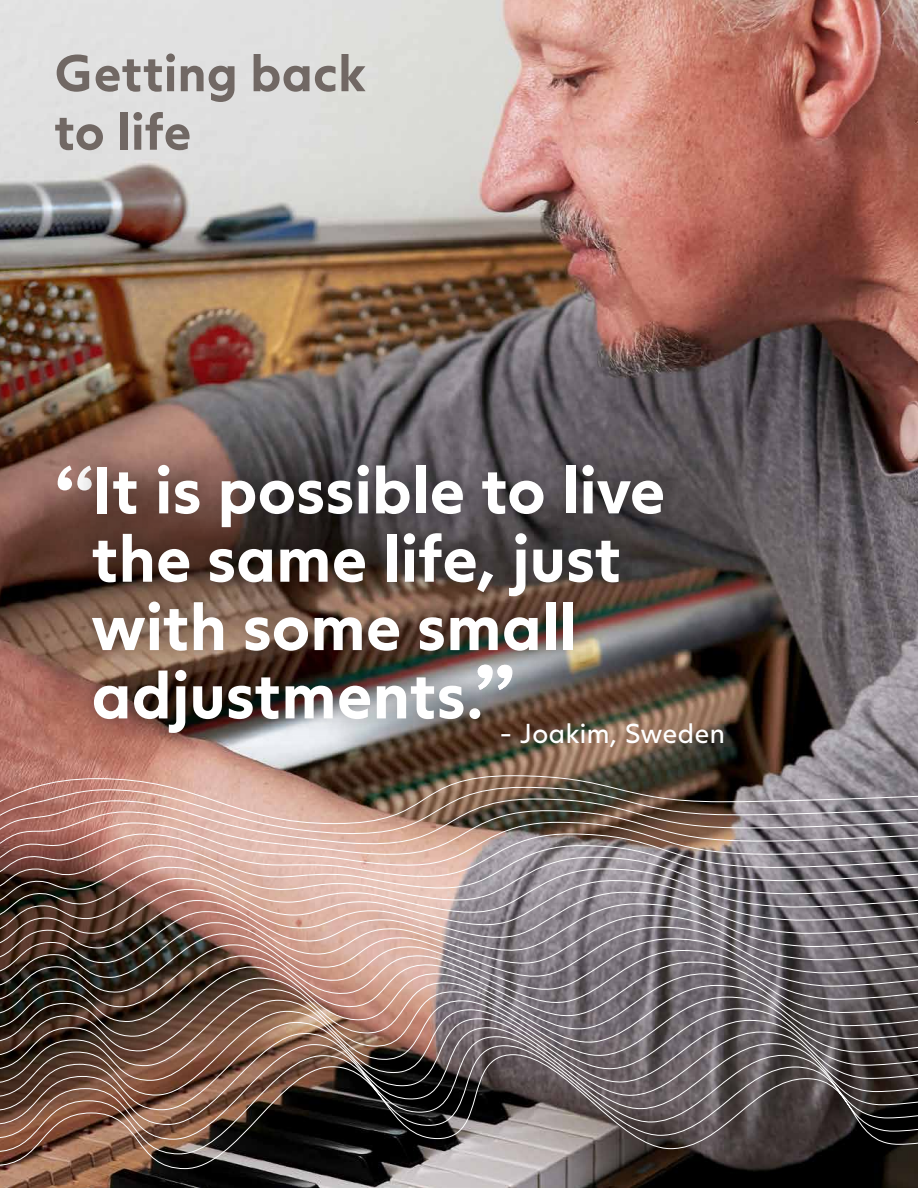
<style>
.page{position:relative;width:918px;height:1188px;background:#fff}
.page>*{position:absolute;margin:0;border:0;box-sizing:border-box;transform-origin:0 0}
.t1{font:700 65.55px/68.4px "Juli Sans";letter-spacing:-.01em;color:#fff}
.t2{font:700 51px/58.5px "Juli Sans";letter-spacing:-.005em;color:#716864}
.t3{font:27px "Juli Sans";letter-spacing:-.005em;color:#fff}
</style>
<div class="page">
<img style="left:0;top:0;width:918px;height:1188px">
<img style="left:0;top:772px;width:918px;height:397px">
<svg style="left:58px;top:466px;width:9px;height:25px"></svg>
<div style="left:67px;top:439px;width:622px;height:320px;background:#000;opacity:.5"></div>
<svg style="left:478px;top:665px;width:34px;height:25px"></svg>
<p class="t2" style="left:54px;top:44px;width:314px">Getting back to life</p>
<p class="t1" style="left:91px;top:456px;width:576px">It is possible to live the same life, just with some small adjustments.</p>
<p class="t3" style="left:500px;top:718px;width:227px">- Joakim, Sweden</p>
</div>
